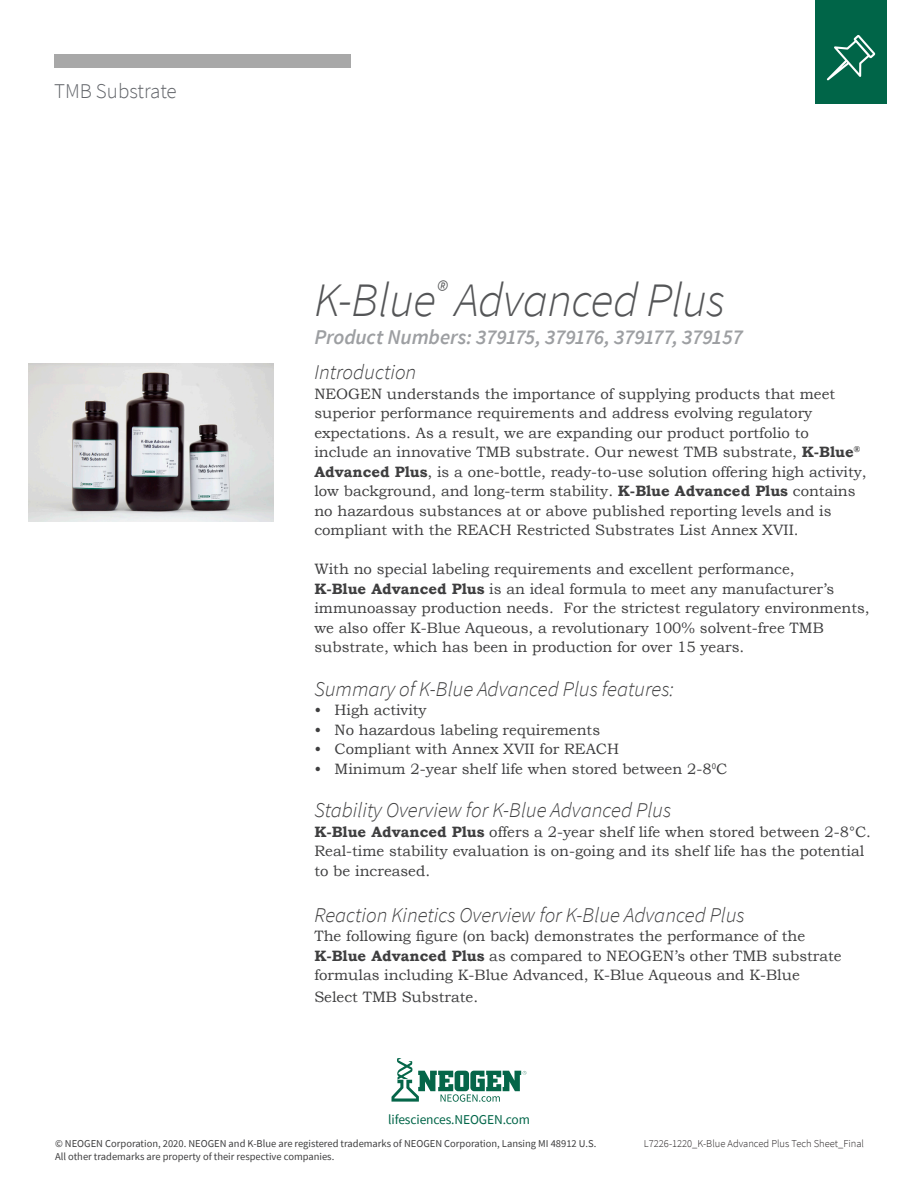
<style>
.page{position:relative;width:918px;height:1188px;background:#fff}
.page>*{position:absolute;margin:0;border:0;box-sizing:border-box;transform-origin:0 0}
.t1{font:italic 300 48px "Source Sans Pro";letter-spacing:-.01em;color:#545557}
.Subhead_1{font:italic 300 21px "Source Sans Pro";color:#3e3e3f}
.Cover_Page_Product_N{font:italic 600 21px "Source Sans Pro";letter-spacing:-.01em;color:#9d9fa2}
.t2{font:300 21px "Source Sans Pro";color:#62656a}
.t3{font:15px/19.5px "Bookman Old Style";color:#3e3e3f}
.t4{font:13.5px "Source Sans Pro";letter-spacing:-.01em;color:#006548}
.t5{font:10.5px/12.6px "Source Sans Pro";color:#3e3e3f}
.t6{font:300 10.5px "Source Sans Pro";color:#231f20}
.s1{font-weight:700}
</style>
<div class="page">
<svg style="left:392px;top:1058px;width:134px;height:44px"></svg>
<div style="left:815px;top:0;width:72px;height:104px;background:#006548"></div>
<svg style="left:827px;top:35px;width:48px;height:46px"></svg>
<div style="left:54px;top:54px;width:297px;height:14px;background:#a8a8a8"></div>
<img style="left:29px;top:364px;width:245px;height:157px">
<p class="t2" style="left:54px;top:79px;width:124px">TMB Substrate</p>
<p class="t1" style="left:314px;top:270px;width:412px">K-Blue<sup>®</sup> Advanced Plus</p>
<p class="Cover_Page_Product_N" style="left:314px;top:323px;width:430px">Product Numbers: 379175, 379176, 379177, 379157</p>
<p class="Subhead_1" style="left:314px;top:360px;width:103px">Introduction</p>
<p class="t3" style="left:314px;top:384px;width:554px">NEOGEN understands the importance of supplying products that meet superior performance requirements and address evolving regulatory expectations. As a result, we are expanding our product portfolio to<br>include an innovative TMB substrate. Our newest TMB substrate, <span class="s1">K-Blue</span><sup>® </sup><span class="s1">Advanced Plus</span>, is a one-bottle, ready-to-use solution offering high activity, low background, and long-term stability. <span class="s1">K-Blue Advanced Plus</span> contains no hazardous substances at or above published reporting levels and is compliant with the REACH Restricted Substrates List Annex XVII.</p>
<p class="t3" style="left:314px;top:560px;width:557px">With no special labeling requirements and excellent performance,<br><span class="s1">K-Blue Advanced Plus</span> is an ideal formula to meet any manufacturer’s immunoassay production needs. For the strictest regulatory environments, we also offer K-Blue Aqueous, a revolutionary 100% solvent-free TMB substrate, which has been in production for over 15 years.</p>
<p class="Subhead_1" style="left:314px;top:676px;width:361px">Summary of K-Blue Advanced Plus features:</p>
<p class="t3" style="left:314px;top:701px;width:114px">• High activity</p>
<p class="t3" style="left:314px;top:720px;width:287px">• No hazardous labeling requirements</p>
<p class="t3" style="left:314px;top:740px;width:306px">• Compliant with Annex XVII for REACH</p>
<p class="t3" style="left:314px;top:759px;width:414px">• Minimum 2-year shelf life when stored between 2-8<sup>0</sup>C</p>
<p class="Subhead_1" style="left:314px;top:798px;width:358px">Stability Overview for K-Blue Advanced Plus</p>
<p class="t3" style="left:314px;top:822px;width:558px"><span class="s1">K-Blue Advanced Plus</span> offers a 2-year shelf life when stored between 2-8°C.<br>Real-time stability evaluation is on-going and its shelf life has the potential to be increased.</p>
<p class="Subhead_1" style="left:314px;top:902px;width:432px">Reaction Kinetics Overview for K-Blue Advanced Plus</p>
<p class="t3" style="left:314px;top:926px;width:529px">The following figure (on back) demonstrates the performance of the<br><span class="s1">K-Blue Advanced Plus</span> as compared to NEOGEN’s other TMB substrate formulas including K-Blue Advanced, K-Blue Aqueous and K-Blue</p>
<p class="t3" style="left:314px;top:987px;width:165px">Select TMB Substrate.</p>
<p class="t4" style="left:388px;top:1111px;width:143px">lifesciences.NEOGEN.com</p>
<p class="t5" style="left:55px;top:1137px;width:543px">© NEOGEN Corporation, 2020. NEOGEN and K-Blue are registered trademarks of NEOGEN Corporation, Lansing MI 48912 U.S.<br>All other trademarks are property of their respective companies.</p>
<p class="t6" style="left:644px;top:1137px;width:222px">L7226-1220_K-Blue Advanced Plus Tech Sheet_Final</p>
</div>
